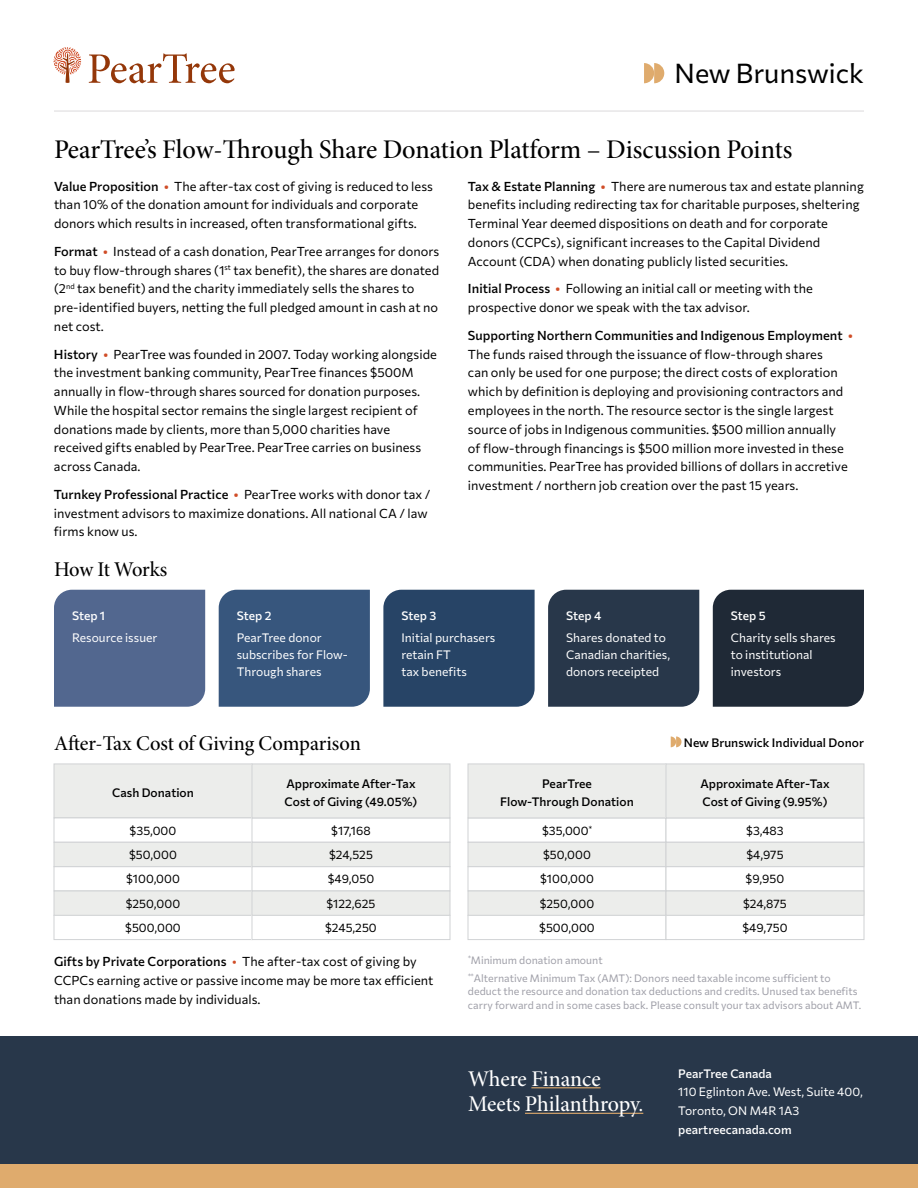
<style>
.page{position:relative;width:918px;height:1188px;background:#fff}
.page>*{position:absolute;margin:0;border:0;box-sizing:border-box;transform-origin:0 0}
.t1{font:27px "Minion Pro Medium Subh";letter-spacing:-.005em;color:#000}
.t2{font:100 27px "Commissioner";color:#000}
.t3{font:22.5px/25.5px "Minion Pro Medium Subh";color:#fff}
.t4{font:21px "Minion Pro Medium Subh";letter-spacing:-.005em;color:#000}
.t5{font:100 12.75px/18.8px "Commissioner";letter-spacing:.005em;color:#000}
.t6{font:100 12px/17.2px "Commissioner";letter-spacing:.005em;color:#000}
.t7{font:100 12px/21.8px "Commissioner";letter-spacing:.005em;color:#fff}
.t8{font:100 10.5px/18px "Commissioner";letter-spacing:.005em;color:#9f9fa8}
.s1{color:#d04d27}
</style>
<div class="page">
<svg style="left:644px;top:63px;width:20px;height:20px"></svg>
<hr style="left:54px;top:110px;width:810px;height:2px;background:#e7e6e7">
<div style="left:0;top:1037px;width:918px;height:151px;background:#28374a"></div>
<hr style="left:531px;top:1087px;width:70px;height:1px;background:#dfab6d">
<hr style="left:525px;top:1113px;width:118px;height:1px;background:#dfab6d">
<div style="left:0;top:1165px;width:918px;height:23px;background:#dfab6d"></div>
<div style="left:54px;top:764px;width:198px;height:54px;background:#ecedeb"></div>
<div style="left:54px;top:764px;width:198px;height:54px;border:1px solid #d1d3d5"></div>
<div style="left:54px;top:818px;width:198px;height:25px;border:1px solid #d1d3d5"></div>
<div style="left:252px;top:818px;width:198px;height:25px;border:1px solid #d1d3d5"></div>
<div style="left:54px;top:866px;width:198px;height:25px;border:1px solid #d1d3d5"></div>
<div style="left:252px;top:866px;width:198px;height:25px;border:1px solid #d1d3d5"></div>
<div style="left:54px;top:915px;width:198px;height:25px;border:1px solid #d1d3d5"></div>
<div style="left:252px;top:915px;width:198px;height:25px;border:1px solid #d1d3d5"></div>
<div style="left:54px;top:842px;width:198px;height:25px;background:#ecedeb"></div>
<div style="left:54px;top:842px;width:198px;height:25px;border:1px solid #d1d3d5"></div>
<div style="left:252px;top:842px;width:198px;height:25px;background:#ecedeb"></div>
<div style="left:252px;top:842px;width:198px;height:25px;border:1px solid #d1d3d5"></div>
<div style="left:54px;top:891px;width:198px;height:24px;background:#ecedeb"></div>
<div style="left:54px;top:891px;width:198px;height:25px;border:1px solid #d1d3d5"></div>
<div style="left:252px;top:891px;width:198px;height:24px;background:#ecedeb"></div>
<div style="left:252px;top:891px;width:198px;height:25px;border:1px solid #d1d3d5"></div>
<div style="left:252px;top:764px;width:198px;height:54px;background:#ecedeb"></div>
<div style="left:252px;top:764px;width:198px;height:54px;border:1px solid #d1d3d5"></div>
<div style="left:468px;top:818px;width:198px;height:25px;border:1px solid #d1d3d5"></div>
<div style="left:666px;top:818px;width:198px;height:25px;border:1px solid #d1d3d5"></div>
<div style="left:468px;top:866px;width:198px;height:25px;border:1px solid #d1d3d5"></div>
<div style="left:666px;top:866px;width:198px;height:25px;border:1px solid #d1d3d5"></div>
<div style="left:468px;top:915px;width:198px;height:25px;border:1px solid #d1d3d5"></div>
<div style="left:666px;top:915px;width:198px;height:25px;border:1px solid #d1d3d5"></div>
<div style="left:468px;top:842px;width:198px;height:25px;background:#ecedeb"></div>
<div style="left:468px;top:842px;width:198px;height:25px;border:1px solid #d1d3d5"></div>
<div style="left:666px;top:842px;width:198px;height:25px;background:#ecedeb"></div>
<div style="left:666px;top:842px;width:198px;height:25px;border:1px solid #d1d3d5"></div>
<div style="left:468px;top:891px;width:198px;height:24px;background:#ecedeb"></div>
<div style="left:468px;top:891px;width:198px;height:25px;border:1px solid #d1d3d5"></div>
<div style="left:666px;top:891px;width:198px;height:24px;background:#ecedeb"></div>
<div style="left:666px;top:891px;width:198px;height:25px;border:1px solid #d1d3d5"></div>
<div style="left:468px;top:764px;width:198px;height:54px;background:#ecedeb"></div>
<div style="left:468px;top:764px;width:198px;height:54px;border:1px solid #d1d3d5"></div>
<div style="left:666px;top:764px;width:198px;height:54px;background:#ecedeb"></div>
<div style="left:666px;top:764px;width:198px;height:54px;border:1px solid #d1d3d5"></div>
<svg style="left:671px;top:736px;width:11px;height:11px"></svg>
<div style="left:54px;top:590px;width:151px;height:117px;background:#52678f"></div>
<div style="left:219px;top:590px;width:151px;height:117px;background:#37567d"></div>
<div style="left:383px;top:590px;width:152px;height:117px;background:#274466"></div>
<div style="left:548px;top:590px;width:151px;height:117px;background:#28374a"></div>
<div style="left:713px;top:590px;width:151px;height:117px;background:#1f2936"></div>
<svg style="left:89px;top:53px;width:146px;height:30px"></svg>
<svg style="left:54px;top:47px;width:27px;height:36px"></svg>
<h1 class="t2" style="left:675px;top:52px;width:191px">New Brunswick</h1>
<h1 class="t1" style="left:54px;top:132px;width:740px">PearTree’s Flow-Through Share Donation Platform – Discussion Points</h1>
<p class="t5" style="left:54px;top:176px;width:381px">Value Proposition <span class="s1">•</span> The after-tax cost of giving is reduced to less than 10% of the donation amount for individuals and corporate donors which results in increased, often transformational gifts.</p>
<p class="t5" style="left:54px;top:241px;width:387px">Format <span class="s1">•</span> Instead of a cash donation, PearTree arranges for donors to buy flow-through shares (1<sup>st</sup> tax benefit), the shares are donated (2<sup>nd</sup> tax benefit) and the charity immediately sells the shares to pre-identified buyers, netting the full pledged amount in cash at no net cost.</p>
<p class="t5" style="left:54px;top:344px;width:384px">History <span class="s1">•</span> PearTree was founded in 2007. Today working alongside the investment banking community, PearTree finances $500M annually in flow-through shares sourced for donation purposes.<br>While the hospital sector remains the single largest recipient of donations made by clients, more than 5,000 charities have received gifts enabled by PearTree. PearTree carries on business across Canada.</p>
<p class="t5" style="left:54px;top:484px;width:378px">Turnkey Professional Practice <span class="s1">•</span> PearTree works with donor tax / investment advisors to maximize donations. All national CA / law firms know us.</p>
<p class="t5" style="left:468px;top:176px;width:397px">Tax &amp; Estate Planning <span class="s1">•</span> There are numerous tax and estate planning benefits including redirecting tax for charitable purposes, sheltering Terminal Year deemed dispositions on death and for corporate donors (CCPCs), significant increases to the Capital Dividend Account (CDA) when donating publicly listed securities.</p>
<p class="t5" style="left:468px;top:279px;width:346px">Initial Process <span class="s1">•</span> Following an initial call or meeting with the prospective donor we speak with the tax advisor.</p>
<p class="t5" style="left:468px;top:325px;width:387px">Supporting Northern Communities and Indigenous Employment <span class="s1">• </span>The funds raised through the issuance of flow-through shares<br>can only be used for one purpose; the direct costs of exploration which by definition is deploying and provisioning contractors and employees in the north. The resource sector is the single largest source of jobs in Indigenous communities. $500 million annually<br>of flow-through financings is $500 million more invested in these communities. PearTree has provided billions of dollars in accretive investment / northern job creation over the past 15 years.</p>
<h3 class="t4" style="left:54px;top:556px;width:115px">How It Works</h3>
<p class="t7" style="left:72px;top:604px;width:87px">Step 1<br>Resource issuer</p>
<p class="t7" style="left:237px;top:604px;width:87px">Step 2<br>PearTree donor</p>
<p class="t7" style="left:237px;top:645px;width:113px;line-height:17.2px">subscribes for Flow-<br>Through shares</p>
<p class="t7" style="left:401px;top:604px;width:95px">Step 3<br>Initial purchasers</p>
<p class="t7" style="left:401px;top:645px;width:67px;line-height:17.2px">retain FT tax benefits</p>
<p class="t7" style="left:566px;top:604px;width:101px">Step 4<br>Shares donated to</p>
<p class="t7" style="left:566px;top:645px;width:106px;line-height:17.2px">Canadian charities, donors receipted</p>
<p class="t7" style="left:731px;top:604px;width:106px">Step 5<br>Charity sells shares</p>
<p class="t7" style="left:731px;top:645px;width:83px;line-height:17.2px">to institutional investors</p>
<h3 class="t4" style="left:54px;top:730px;width:308px">After-Tax Cost of Giving Comparison</h3>
<p class="t6" style="left:684px;top:733px;width:181px">New Brunswick Individual Donor</p>
<p class="t6" style="left:285px;top:775px;width:134px">Approximate After-Tax<br>Cost of Giving (49.05%)</p>
<p class="t6" style="left:112px;top:783px;width:83px">Cash Donation</p>
<p class="t6" style="left:130px;top:821px;width:48px">$35,000</p>
<p class="t6" style="left:331px;top:821px;width:41px">$17,168</p>
<p class="t6" style="left:126px;top:870px;width:55px">$100,000</p>
<p class="t6" style="left:328px;top:870px;width:48px">$49,050</p>
<p class="t6" style="left:125px;top:918px;width:57px">$500,000</p>
<p class="t6" style="left:325px;top:918px;width:53px">$245,250</p>
<p class="t6" style="left:129px;top:845px;width:49px">$50,000</p>
<p class="t6" style="left:329px;top:845px;width:45px">$24,525</p>
<p class="t6" style="left:126px;top:894px;width:56px">$250,000</p>
<p class="t6" style="left:326px;top:894px;width:51px">$122,625</p>
<p class="t6" style="left:500px;top:775px;width:135px;text-align:center">PearTree<br>Flow-Through Donation</p>
<p class="t6" style="left:700px;top:775px;width:131px">Approximate After-Tax<br>Cost of Giving (9.95%)</p>
<p class="t6" style="left:542px;top:821px;width:51px">$35,000<sup>*</sup></p>
<p class="t6" style="left:746px;top:821px;width:39px">$3,483</p>
<p class="t6" style="left:540px;top:870px;width:55px">$100,000</p>
<p class="t6" style="left:746px;top:870px;width:40px">$9,950</p>
<p class="t6" style="left:539px;top:918px;width:57px">$500,000</p>
<p class="t6" style="left:742px;top:918px;width:47px">$49,750</p>
<p class="t6" style="left:543px;top:845px;width:49px">$50,000</p>
<p class="t6" style="left:746px;top:845px;width:39px">$4,975</p>
<p class="t6" style="left:540px;top:894px;width:56px">$250,000</p>
<p class="t6" style="left:743px;top:894px;width:45px">$24,875</p>
<p class="t5" style="left:54px;top:951px;width:381px">Gifts by Private Corporations <span class="s1">•</span> The after-tax cost of giving by<br>CCPCs earning active or passive income may be more tax efficient than donations made by individuals.</p>
<p class="t8" style="left:468px;top:950px;width:364px"><sup>*</sup>Minimum donation amount<br><sup>**</sup>Alternative Minimum Tax (AMT): Donors need taxable income sufficient to</p>
<p class="t8" style="left:468px;top:984px;width:395px;line-height:13.5px">deduct the resource and donation tax deductions and credits. Unused tax benefits carry forward and in some cases back. Please consult your tax advisors about AMT.</p>
<h2 class="t3" style="left:468px;top:1066px;width:177px">Where Finance<br>Meets Philanthropy.</h2>
<p class="t7" style="left:678px;top:1063px;width:186px;line-height:18.8px">PearTree Canada<br>110 Eglinton Ave. West, Suite 400,<br>Toronto, ON M4R 1A3 peartreecanada.com</p>
</div>
